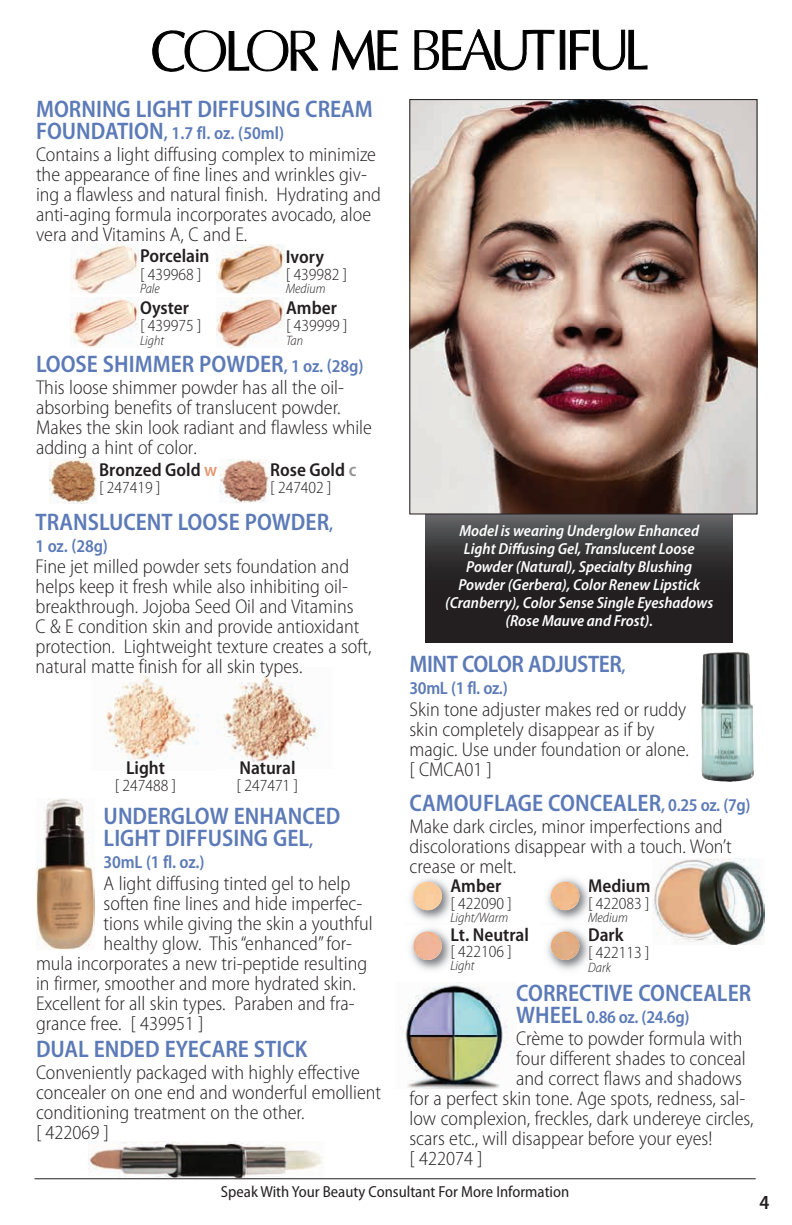
<style>
.page{position:relative;width:792px;height:1225px;background:#fff}
.page>*{position:absolute;margin:0;border:0;box-sizing:border-box;transform-origin:0 0}
.t1{font:600 semi-condensed 24px/22px "Myriad Pro";color:#5b7ab7}
.t2{font:600 semi-condensed 24px "Myriad Pro";letter-spacing:-.02em;color:#5b7ab7}
.t3{font:300 semi-condensed 20px/20px "Myriad Pro";color:#231f20}
.t4{font:600 semi-condensed 20px "Myriad Pro";color:#231f20}
.t5{font:600 semi-condensed 18.8px "Myriad Pro";color:#231f20}
.t6{font:600 semi-condensed 18px "Myriad Pro";letter-spacing:-.015em;color:#5b7ab7}
.t7{font:300 semi-condensed 17px "Myriad Pro";color:#231f20}
.t8{font:italic 600 semi-condensed 16px/18px "Myriad Pro";color:#fff;text-align:center}
.t9{font:semi-condensed 16px "Myriad Pro";color:#231f20}
.t10{font:italic 300 semi-condensed 13.6px "Myriad Pro";color:#231f20}
.s1{font-size:24px}
.s2{font-size:18px}
.s3{color:#939598}
.s4{color:#e29974}
</style>
<div class="page">
<img style="left:106px;top:668px;width:93px;height:93px">
<img style="left:219px;top:667px;width:98px;height:101px">
<svg style="left:560px;top:30px;width:87px;height:41px"></svg>
<svg style="left:332px;top:30px;width:65px;height:40px"></svg>
<svg style="left:152px;top:29px;width:166px;height:43px"></svg>
<svg style="left:414px;top:29px;width:140px;height:42px"></svg>
<svg style="left:425px;top:514px;width:307px;height:128px;background:#312f30"></svg>
<img style="left:701px;top:652px;width:53px;height:130px">
<img style="left:411px;top:101px;width:344px;height:411px">
<div style="left:409px;top:99px;width:348px;height:415px;border:1px solid #231f20"></div>
<img style="left:72px;top:245px;width:67px;height:49px">
<img style="left:71px;top:297px;width:68px;height:50px">
<img style="left:216px;top:245px;width:68px;height:49px">
<img style="left:216px;top:297px;width:68px;height:50px">
<img style="left:36px;top:798px;width:59px;height:151px">
<img style="left:547px;top:878px;width:42px;height:92px">
<img style="left:410px;top:878px;width:41px;height:92px">
<img style="left:413px;top:881px;width:29px;height:28px;border-radius:14px">
<img style="left:551px;top:881px;width:28px;height:28px;border-radius:14px">
<img style="left:547px;top:923px;width:42px;height:1px">
<img style="left:410px;top:923px;width:41px;height:1px">
<img style="left:413px;top:931px;width:29px;height:28px;border-radius:14px">
<img style="left:551px;top:931px;width:28px;height:28px;border-radius:14px">
<img style="left:652px;top:858px;width:112px;height:86px">
<img style="left:400px;top:982px;width:108px;height:105px">
<img style="left:49px;top:458px;width:48px;height:45px">
<img style="left:220px;top:459px;width:49px;height:43px">
<img style="left:88px;top:1141px;width:234px;height:36px">
<hr style="left:35px;top:1177px;width:720px;height:1px;background:#231f20">
<p class="t1" style="left:36px;top:98px;width:338px">MORNING LIGHT DIFFUSING CREAM</p>
<p class="t6" style="left:36px;top:123px;width:250px"><span class="s1">FOUNDATION</span>, 1.7 fl. oz. (50ml)</p>
<p class="t3" style="left:36px;top:144px;width:346px">Contains a light diffusing complex to minimize the appearance of fine lines and wrinkles giv&shy;ing a flawless and natural finish. Hydrating and anti-aging formula incorporates avocado, aloe vera and Vitamins A, C and E.</p>
<p class="t5" style="left:140px;top:246px;width:71px">Porcelain</p>
<p class="t7" style="left:140px;top:264px;width:63px">[ 439968 ]</p>
<p class="t10" style="left:140px;top:281px;width:21px">Pale</p>
<p class="t5" style="left:140px;top:297px;width:51px">Oyster</p>
<p class="t7" style="left:140px;top:316px;width:63px">[ 439975 ]</p>
<p class="t10" style="left:140px;top:333px;width:26px">Light</p>
<p class="t5" style="left:286px;top:246px;width:40px">Ivory</p>
<p class="t7" style="left:286px;top:265px;width:63px">[ 439982 ]</p>
<p class="t10" style="left:286px;top:281px;width:41px">Medium</p>
<p class="t5" style="left:286px;top:297px;width:52px">Amber</p>
<p class="t7" style="left:286px;top:316px;width:63px">[ 439999 ]</p>
<p class="t10" style="left:286px;top:333px;width:19px">Tan</p>
<p class="t1" style="left:36px;top:354px;width:329px">LOOSE SHIMMER POWDER<span class="s2">, 1 oz. (28g)</span></p>
<p class="t3" style="left:36px;top:378px;width:337px">This loose shimmer powder has all the oil&shy;absorbing benefits of translucent powder.<br>Makes the skin look radiant and flawless while adding a hint of color.</p>
<p class="t5" style="left:270px;top:459px;width:88px">Rose Gold <span class="s3">c</span></p>
<p class="t7" style="left:270px;top:478px;width:63px">[ 247402 ]</p>
<p class="t5" style="left:99px;top:459px;width:120px">Bronzed Gold <span class="s4">w</span></p>
<p class="t7" style="left:99px;top:478px;width:63px">[ 247419 ]</p>
<p class="t1" style="left:36px;top:511px;width:299px">TRANSLUCENT LOOSE POWDER<span class="s2">,</span></p>
<p class="t6" style="left:36px;top:535px;width:74px">1 oz. (28g)</p>
<p class="t3" style="left:36px;top:557px;width:337px">Fine jet milled powder sets foundation and helps keep it fresh while also inhibiting oil&shy;breakthrough. Jojoba Seed Oil and Vitamins<br>C &amp; E condition skin and provide antioxidant protection. Lightweight texture creates a soft, natural matte finish for all skin types.</p>
<p class="t5" style="left:126px;top:757px;width:40px">Light</p>
<p class="t7" style="left:115px;top:776px;width:63px">[ 247488 ]</p>
<p class="t5" style="left:239px;top:757px;width:58px">Natural</p>
<p class="t7" style="left:237px;top:776px;width:63px">[ 247471 ]</p>
<p class="t1" style="left:104px;top:805px;width:238px">UNDERGLOW ENHANCED<br>LIGHT DIFFUSING GEL<span class="s2">,</span></p>
<p class="t6" style="left:104px;top:851px;width:102px">30mL (1 fl. oz.)</p>
<p class="t3" style="left:104px;top:873px;width:248px">A light diffusing tinted gel to help</p>
<p class="t3" style="left:104px;top:893px;width:260px">soften fine lines and hide imperfec-</p>
<p class="t3" style="left:104px;top:913px;width:270px">tions while giving the skin a youthful</p>
<p class="t3" style="left:104px;top:933px;width:250px">healthy glow. This “enhanced” for-</p>
<p class="t3" style="left:36px;top:953px;width:333px">mula incorporates a new tri-peptide resulting</p>
<p class="t3" style="left:36px;top:973px;width:321px">in firmer, smoother and more hydrated skin.</p>
<p class="t3" style="left:36px;top:993px;width:320px">Excellent for all skin types. Paraben and fra-</p>
<p class="t3" style="left:36px;top:1013px;width:169px">grance free. [ 439951 ]</p>
<p class="t1" style="left:36px;top:1038px;width:273px">DUAL ENDED EYECARE STICK</p>
<p class="t3" style="left:36px;top:1062px;width:347px">Conveniently packaged with highly effective concealer on one end and wonderful emollient conditioning treatment on the other.<br>[ 422069 ]</p>
<p class="t8" style="left:445px;top:522px;width:269px">Model is wearing Underglow Enhanced Light Diffusing Gel, Translucent Loose Powder (Natural), Specialty Blushing Powder (Gerbera), Color Renew Lipstick (Cranberry), Color Sense Single Eyeshadows (Rose Mauve and Frost).</p>
<p class="t2" style="left:409px;top:650px;width:218px">MINT COLOR ADJUSTER<span class="s2">,</span></p>
<p class="t6" style="left:409px;top:677px;width:100px">30mL (1 fl. oz.)</p>
<p class="t3" style="left:409px;top:699px;width:281px">Skin tone adjuster makes red or ruddy skin completely disappear as if by magic. Use under foundation or alone. [ CMCA01 ]</p>
<p class="t1" style="left:409px;top:792px;width:342px">CAMOUFLAGE CONCEALER<span class="s2">, 0.25 oz. (7g)</span></p>
<p class="t3" style="left:409px;top:816px;width:324px">Make dark circles, minor imperfections and discolorations disappear with a touch. Won’t crease or melt.</p>
<p class="t5" style="left:450px;top:874px;width:52px">Amber</p>
<p class="t7" style="left:450px;top:893px;width:63px">[ 422090 ]</p>
<p class="t10" style="left:450px;top:910px;width:59px">Light/Warm</p>
<p class="t5" style="left:450px;top:924px;width:80px">Lt. Neutral</p>
<p class="t7" style="left:450px;top:941px;width:63px">[ 422106 ]</p>
<p class="t10" style="left:450px;top:958px;width:26px">Light</p>
<p class="t5" style="left:588px;top:874px;width:64px">Medium</p>
<p class="t7" style="left:588px;top:893px;width:63px">[ 422083 ]</p>
<p class="t10" style="left:588px;top:910px;width:41px">Medium</p>
<p class="t5" style="left:588px;top:924px;width:37px">Dark</p>
<p class="t7" style="left:588px;top:943px;width:63px">[ 422113 ]</p>
<p class="t10" style="left:588px;top:960px;width:24px">Dark</p>
<p class="t1" style="left:516px;top:982px;width:236px">CORRECTIVE CONCEALER</p>
<p class="t6" style="left:516px;top:1007px;width:175px"><span class="s1">WHEEL</span> 0.86 oz. (24.6g)</p>
<p class="t3" style="left:516px;top:1028px;width:228px">Crème to powder formula with</p>
<p class="t3" style="left:516px;top:1048px;width:231px">four different shades to conceal</p>
<p class="t3" style="left:516px;top:1068px;width:227px">and correct flaws and shadows</p>
<p class="t3" style="left:409px;top:1088px;width:337px">for a perfect skin tone. Age spots, redness, sal-</p>
<p class="t3" style="left:409px;top:1108px;width:345px">low complexion, freckles, dark undereye circles,</p>
<p class="t3" style="left:409px;top:1128px;width:304px">scars etc., will disappear before your eyes!</p>
<p class="t3" style="left:409px;top:1148px;width:75px">[ 422074 ]</p>
<p class="t9" style="left:221px;top:1182px;width:350px">Speak With Your Beauty Consultant For More Information</p>
<p class="t4" style="left:759px;top:1191px;width:11px">4</p>
</div>
